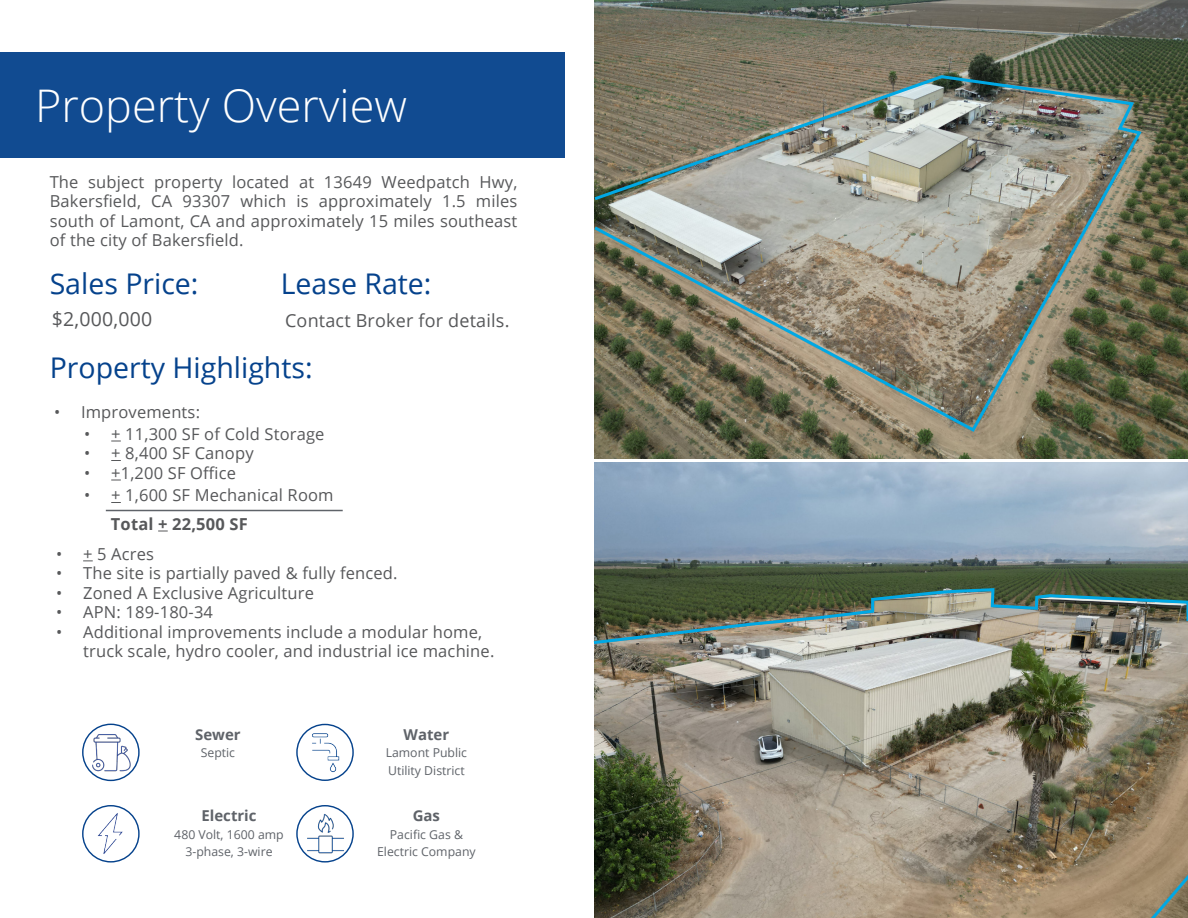
<style>
.page{position:relative;width:1188px;height:918px;background:#fff}
.page>*{position:absolute;margin:0;border:0;box-sizing:border-box;transform-origin:0 0}
.Contact_Info{font:300 45px "Open Sans";color:#fff}
.Contact_Info-2{font:28.5px "Open Sans";color:#05428c}
.Contact_Info-3{font:19.5px "Open Sans";letter-spacing:.01em;color:#57585a}
.Contact_Info-4{font:18px "Open Sans";letter-spacing:.01em;color:#57585a}
.Contact_Info-5{font:16.5px/19.5px "Open Sans";letter-spacing:.01em;color:#57585a;text-align:justify}
.Contact_Info-6{font:700 16.5px "Open Sans";letter-spacing:.01em;color:#57585a}
.t1{font:700 15px "Open Sans";color:#5f6369}
.t2{font:12.3px/17.7px "Open Sans";color:#5f6369;text-align:center}
</style>
<div class="page">
<img style="left:594px;top:0;width:594px;height:459px">
<img style="left:594px;top:462px;width:594px;height:456px">
<div style="left:0;top:52px;width:564px;height:105px;background:#114b91"></div>
<div style="left:82px;top:724px;width:58px;height:57px;border:1px solid #05428c;border-radius:50%"></div>
<img style="left:89px;top:730px;width:44px;height:44px">
<img style="left:89px;top:812px;width:44px;height:44px">
<div style="left:82px;top:805px;width:58px;height:58px;border:1px solid #05428c;border-radius:50%"></div>
<img style="left:304px;top:812px;width:44px;height:44px">
<div style="left:296px;top:805px;width:58px;height:58px;border:1px solid #05428c;border-radius:50%"></div>
<img style="left:304px;top:730px;width:44px;height:44px">
<div style="left:296px;top:724px;width:58px;height:57px;border:1px solid #05428c;border-radius:50%"></div>
<hr style="left:106px;top:510px;width:237px;height:1px;background:#5f6369">
<img style="left:594px;top:74px;width:550px;height:360px">
<svg style="left:1135px;top:865px;width:53px;height:53px;background:#91876e"></svg>
<img style="left:593px;top:587px;width:595px;height:59px">
<p class="Contact_Info" style="left:35px;top:75px;width:373px">Property Overview</p>
<p class="Contact_Info-5" style="left:50px;top:171px;width:469px">The subject property located at 13649 Weedpatch Hwy, Bakersfield, CA 93307 which is approximately 1.5 miles south of Lamont, CA and approximately 15 miles southeast of the city of Bakersfield.</p>
<p class="Contact_Info-2" style="left:50px;top:264px;width:150px">Sales Price:</p>
<p class="Contact_Info-3" style="left:52px;top:306px;width:102px">$2,000,000</p>
<p class="Contact_Info-2" style="left:281px;top:264px;width:152px">Lease Rate:</p>
<p class="Contact_Info-4" style="left:285px;top:308px;width:226px">Contact Broker for details.</p>
<p class="Contact_Info-2" style="left:50px;top:348px;width:265px">Property Highlights:</p>
<p class="Contact_Info-5" style="left:54px;top:401px;width:148px">• Improvements:</p>
<p class="Contact_Info-5" style="left:84px;top:424px;width:242px">• + 11,300 SF of Cold Storage</p>
<p class="Contact_Info-5" style="left:84px;top:443px;width:171px">• + 8,400 SF Canopy</p>
<p class="Contact_Info-5" style="left:84px;top:463px;width:153px">• +1,200 SF Office</p>
<p class="Contact_Info-5" style="left:84px;top:485px;width:251px">• + 1,600 SF Mechanical Room</p>
<p class="Contact_Info-6" style="left:111px;top:512px;width:138px">Total + 22,500 SF</p>
<p class="Contact_Info-5" style="left:56px;top:543px;width:99px">• + 5 Acres</p>
<p class="Contact_Info-5" style="left:56px;top:563px;width:343px">• The site is partially paved &amp; fully fenced.</p>
<p class="Contact_Info-5" style="left:56px;top:582px;width:259px">• Zoned A Exclusive Agriculture</p>
<p class="Contact_Info-5" style="left:56px;top:602px;width:158px">• APN: 189-180-34</p>
<p class="Contact_Info-5" style="left:83px;top:621px;width:413px;text-indent:-27px">• Additional improvements include a modular home, truck scale, hydro cooler, and industrial ice machine.</p>
<p class="t1" style="left:195px;top:724px;width:47px">Sewer</p>
<p class="t2" style="left:201px;top:744px;width:36px">Septic</p>
<p class="t1" style="left:202px;top:805px;width:57px">Electric</p>
<p class="t2" style="left:174px;top:825px;width:111px">480 Volt, 1600 amp<br>3-phase, 3-wire</p>
<p class="t1" style="left:404px;top:724px;width:47px">Water</p>
<p class="t2" style="left:386px;top:744px;width:83px;text-align:left">Lamont Public<br>Utility District</p>
<p class="t1" style="left:413px;top:805px;width:29px">Gas</p>
<p class="t2" style="left:390px;top:825px;width:75px">Pacific Gas &amp;</p>
<p class="t2" style="left:377px;top:843px;width:100px">Electric Company</p>
</div>
